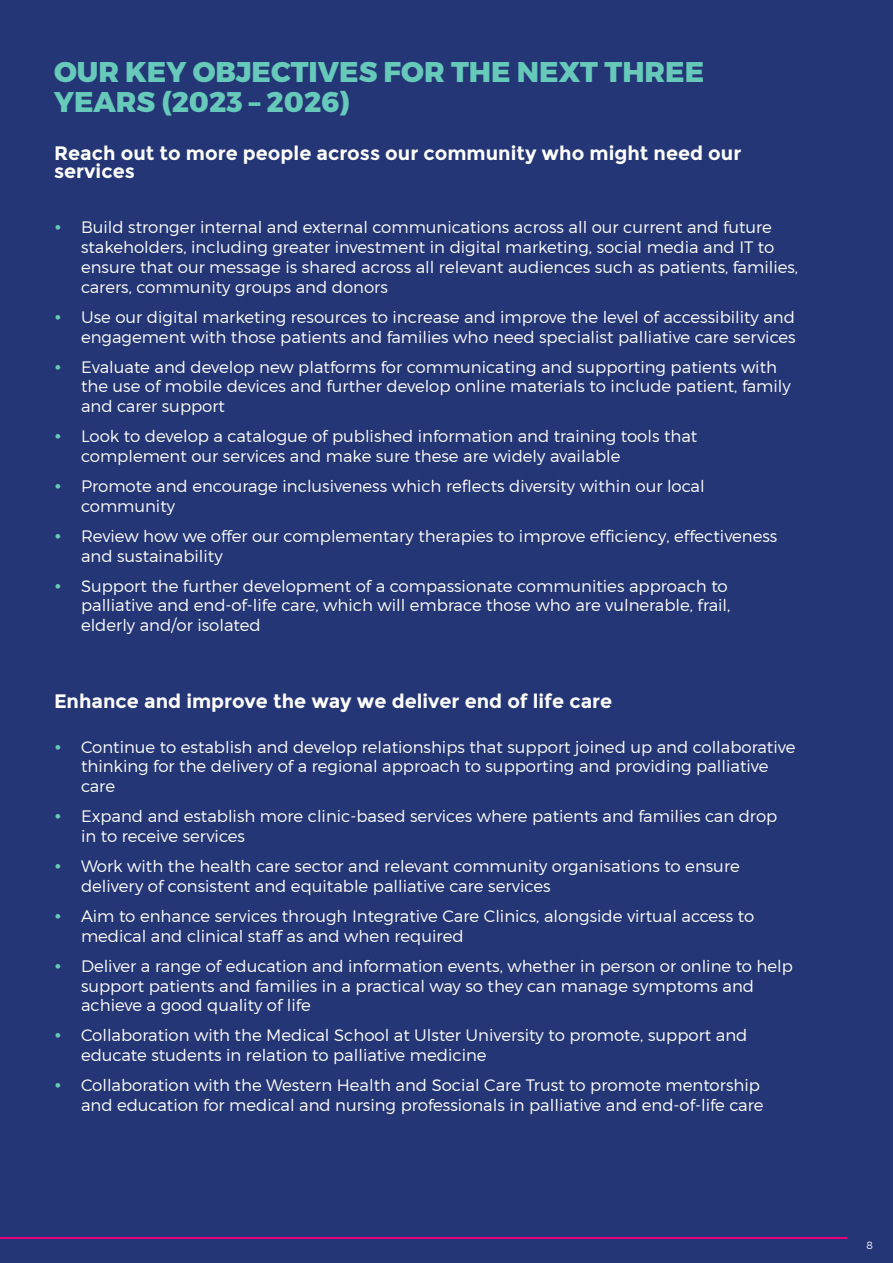
<style>
.page{position:relative;width:893px;height:1263px;background:#243675}
.page>*{position:absolute;margin:0;border:0;box-sizing:border-box;transform-origin:0 0}
.t1{font:800 28.5px/30px "Montserrat";color:#66c9ba}
.t2{font:700 19.5px/18px "Montserrat";color:#fff}
.t3{font:300 16.5px/19.8px "Montserrat";color:#fff}
.t4{font:300 10.5px "Montserrat";color:#fff}
.s1{font-weight:400;font-size:18px;color:#66c9ba}
</style>
<div class="page">
<hr style="left:0;top:1237px;width:846px;height:2px;background:#e6007d">
<h1 class="t1" style="left:54px;top:57px;width:652px">OUR KEY OBJECTIVES FOR THE NEXT THREE<br>YEARS (2023 – 2026)</h1>
<p class="t2" style="left:54px;top:144px;width:689px">Reach out to more people across our community who might need our services</p>
<p class="t3" style="left:81px;top:217px;width:719px;text-indent:-27px"><span class="s1">•</span> Build stronger internal and external communications across all our current and future stakeholders, including greater investment in digital marketing, social media and IT to ensure that our message is shared across all relevant audiences such as patients, families, carers, community groups and donors</p>
<p class="t3" style="left:54px;top:307px;width:743px;text-align:right"><span class="s1">•</span> Use our digital marketing resources to increase and improve the level of accessibility and engagement with those patients and families who need specialist palliative care services</p>
<p class="t3" style="left:81px;top:356px;width:711px;text-indent:-27px"><span class="s1">•</span> Evaluate and develop new platforms for communicating and supporting patients with the use of mobile devices and further develop online materials to include patient, family and carer support</p>
<p class="t3" style="left:81px;top:426px;width:618px;text-indent:-27px"><span class="s1">•</span> Look to develop a catalogue of published information and training tools that complement our services and make sure these are widely available</p>
<p class="t3" style="left:81px;top:476px;width:625px;text-indent:-27px"><span class="s1">•</span> Promote and encourage inclusiveness which reflects diversity within our local community</p>
<p class="t3" style="left:81px;top:526px;width:698px;text-indent:-27px"><span class="s1">•</span> Review how we offer our complementary therapies to improve efficiency, effectiveness and sustainability</p>
<p class="t3" style="left:81px;top:575px;width:651px;text-indent:-27px"><span class="s1">•</span> Support the further development of a compassionate communities approach to palliative and end-of-life care, which will embrace those who are vulnerable, frail, elderly and/or isolated</p>
<p class="t2" style="left:54px;top:692px;width:560px">Enhance and improve the way we deliver end of life care</p>
<p class="t3" style="left:81px;top:737px;width:716px;text-indent:-27px"><span class="s1">•</span> Continue to establish and develop relationships that support joined up and collaborative thinking for the delivery of a regional approach to supporting and providing palliative care</p>
<p class="t3" style="left:81px;top:806px;width:698px;text-indent:-27px"><span class="s1">•</span> Expand and establish more clinic-based services where patients and families can drop in to receive services</p>
<p class="t3" style="left:81px;top:856px;width:660px;text-indent:-27px"><span class="s1">•</span> Work with the health care sector and relevant community organisations to ensure delivery of consistent and equitable palliative care services</p>
<p class="t3" style="left:81px;top:906px;width:675px;text-indent:-27px"><span class="s1">•</span> Aim to enhance services through Integrative Care Clinics, alongside virtual access to medical and clinical staff as and when required</p>
<p class="t3" style="left:81px;top:956px;width:713px;text-indent:-27px"><span class="s1">•</span> Deliver a range of education and information events, whether in person or online to help support patients and families in a practical way so they can manage symptoms and achieve a good quality of life</p>
<p class="t3" style="left:81px;top:1025px;width:668px;text-indent:-27px"><span class="s1">•</span> Collaboration with the Medical School at Ulster University to promote, support and educate students in relation to palliative medicine</p>
<p class="t3" style="left:54px;top:1075px;width:711px;text-align:right"><span class="s1">•</span> Collaboration with the Western Health and Social Care Trust to promote mentorship and education for medical and nursing professionals in palliative and end-of-life care</p>
<p class="t4" style="left:866px;top:1239px;width:8px">8</p>
</div>
